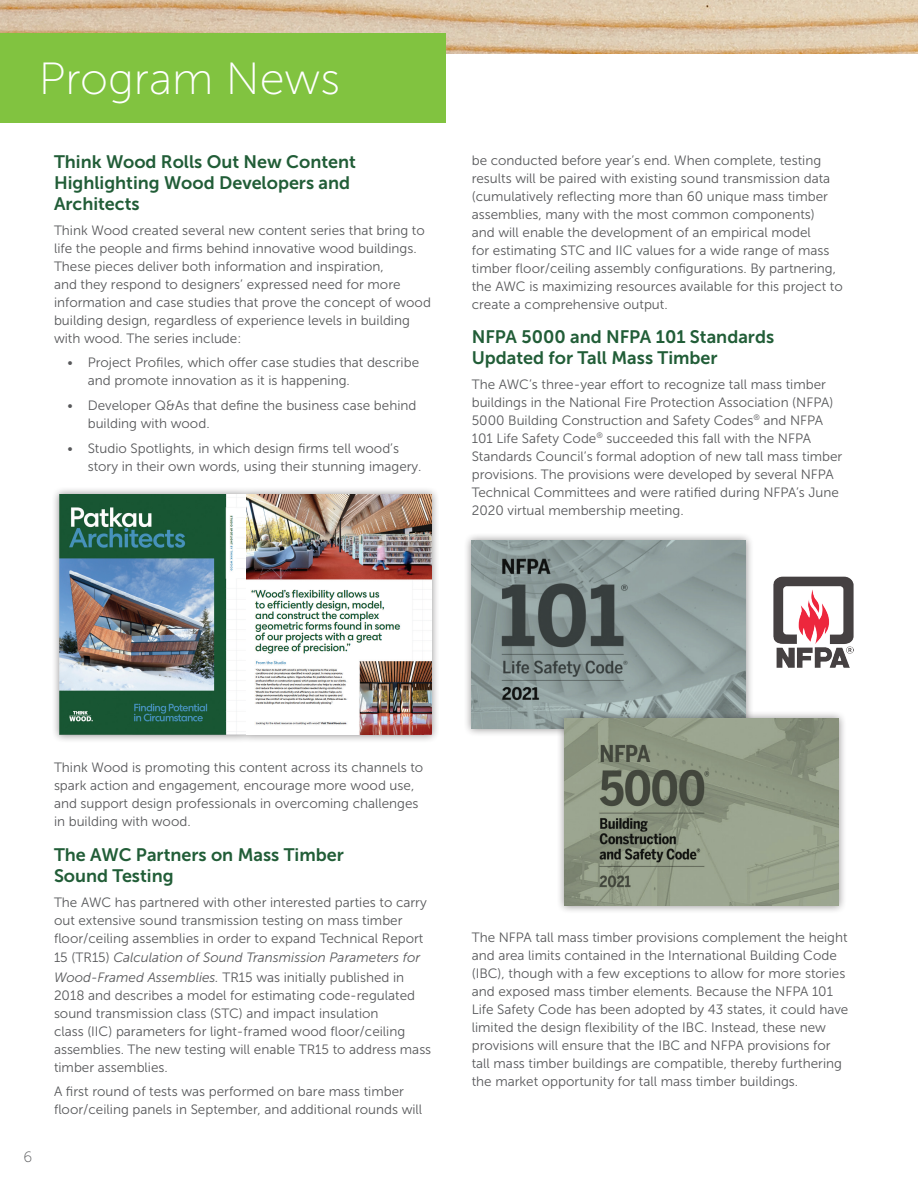
<style>
.page{position:relative;width:918px;height:1188px;background:#fff}
.page>*{position:absolute;margin:0;border:0;box-sizing:border-box;transform-origin:0 0}
.t1{font:45px "Museo Sans 100";color:#fff}
.Paragraph_Title{font:18px/21px "Museo Sans 700";color:#215d37}
.Body{font:18px/21px "Museo Sans 700";color:#215d37}
.t2{font:14.85px "Museo Sans 100";color:#57585a}
.Last_Body{font:13.5px/18px "Museo Sans 300";color:#57585a}
.Body-2{font:13.5px/18px "Museo Sans 300";color:#57585a}
.Body-3{font:italic 13.5px/19.5px "Museo Sans 300";color:#57585a}
.s1{font-style:normal}
</style>
<div class="page">
<div style="left:464px;top:533px;width:290px;height:204px;background:#231f20;opacity:.5"></div>
<img style="left:472px;top:541px;width:274px;height:187px">
<img style="left:0;top:0;width:918px;height:54px">
<div style="left:0;top:33px;width:446px;height:89px;background:#81c340"></div>
<div style="left:52px;top:486px;width:387px;height:257px;background:#231f20;opacity:.5"></div>
<img style="left:60px;top:495px;width:186px;height:240px">
<img style="left:246px;top:495px;width:185px;height:240px">
<div style="left:556px;top:710px;width:291px;height:204px;background:#231f20;opacity:.5"></div>
<img style="left:564px;top:718px;width:275px;height:188px">
<img style="left:774px;top:577px;width:80px;height:90px">
<p class="t1" style="left:39px;top:54px;width:303px">Program News</p>
<p class="Paragraph_Title" style="left:54px;top:151px;width:304px">Think Wood Rolls Out New Content<br>Highlighting Wood Developers and<br>Architects</p>
<p class="Body-2" style="left:54px;top:221px;width:378px">Think Wood created several new content series that bring to life the people and firms behind innovative wood buildings.<br>These pieces deliver both information and inspiration,<br>and they respond to designers’ expressed need for more information and case studies that prove the concept of wood building design, regardless of experience levels in building with wood. The series include:</p>
<p class="Last_Body" style="left:88px;top:354px;width:333px;text-indent:-20px">• Project Profiles, which offer case studies that describe and promote innovation as it is happening.</p>
<p class="Last_Body" style="left:88px;top:397px;width:330px;text-indent:-20px">• Developer Q&amp;As that define the business case behind building with wood.</p>
<p class="Last_Body" style="left:88px;top:439px;width:335px;text-indent:-20px">• Studio Spotlights, in which design firms tell wood’s story in their own words, using their stunning imagery.</p>
<p class="Last_Body" style="left:472px;top:151px;width:373px">be conducted before year’s end. When complete, testing results will be paired with existing sound transmission data (cumulatively reflecting more than 60 unique mass timber assemblies, many with the most common components)<br>and will enable the development of an empirical model<br>for estimating STC and IIC values for a wide range of mass timber floor/ceiling assembly configurations. By partnering, the AWC is maximizing resources available for this project to create a comprehensive output.</p>
<p class="Paragraph_Title" style="left:472px;top:326px;width:304px">NFPA 5000 and NFPA 101 Standards<br>Updated for Tall Mass Timber</p>
<p class="Last_Body" style="left:472px;top:375px;width:372px">The AWC’s three-year effort to recognize tall mass timber buildings in the National Fire Protection Association (NFPA)<br>5000 Building Construction and Safety Codes<sup>®</sup> and NFPA 101 Life Safety Code<sup>®</sup> succeeded this fall with the NFPA Standards Council’s formal adoption of new tall mass timber provisions. The provisions were developed by several NFPA Technical Committees and were ratified during NFPA’s June 2020 virtual membership meeting.</p>
<p class="t2" style="left:23px;top:1149px;width:10px">6</p>
<p class="Last_Body" style="left:54px;top:759px;width:371px">Think Wood is promoting this content across its channels to spark action and engagement, encourage more wood use, and support design professionals in overcoming challenges in building with wood.</p>
<p class="Body" style="left:54px;top:844px;width:291px">The AWC Partners on Mass Timber<br>Sound Testing</p>
<p class="Body-2" style="left:54px;top:893px;width:374px">The AWC has partnered with other interested parties to carry out extensive sound transmission testing on mass timber floor/ceiling assemblies in order to expand Technical Report</p>
<p class="Body-3" style="left:54px;top:948px;width:368px"><span class="s1">15 (TR15)</span> Calculation of Sound Transmission Parameters for<br>Wood-Framed Assemblies. <span class="s1">TR15 was initially published in</span></p>
<p class="Body-2" style="left:54px;top:986px;width:379px">2018 and describes a model for estimating code-regulated sound transmission class (STC) and impact insulation<br>class (IIC) parameters for light-framed wood floor/ceiling assemblies. The new testing will enable TR15 to address mass timber assemblies.</p>
<p class="Last_Body" style="left:54px;top:1083px;width:370px">A first round of tests was performed on bare mass timber floor/ceiling panels in September, and additional rounds will</p>
<p class="Last_Body" style="left:472px;top:929px;width:378px">The NFPA tall mass timber provisions complement the height and area limits contained in the International Building Code (IBC), though with a few exceptions to allow for more stories and exposed mass timber elements. Because the NFPA 101<br>Life Safety Code has been adopted by 43 states, it could have limited the design flexibility of the IBC. Instead, these new provisions will ensure that the IBC and NFPA provisions for tall mass timber buildings are compatible, thereby furthering the market opportunity for tall mass timber buildings.</p>
</div>
